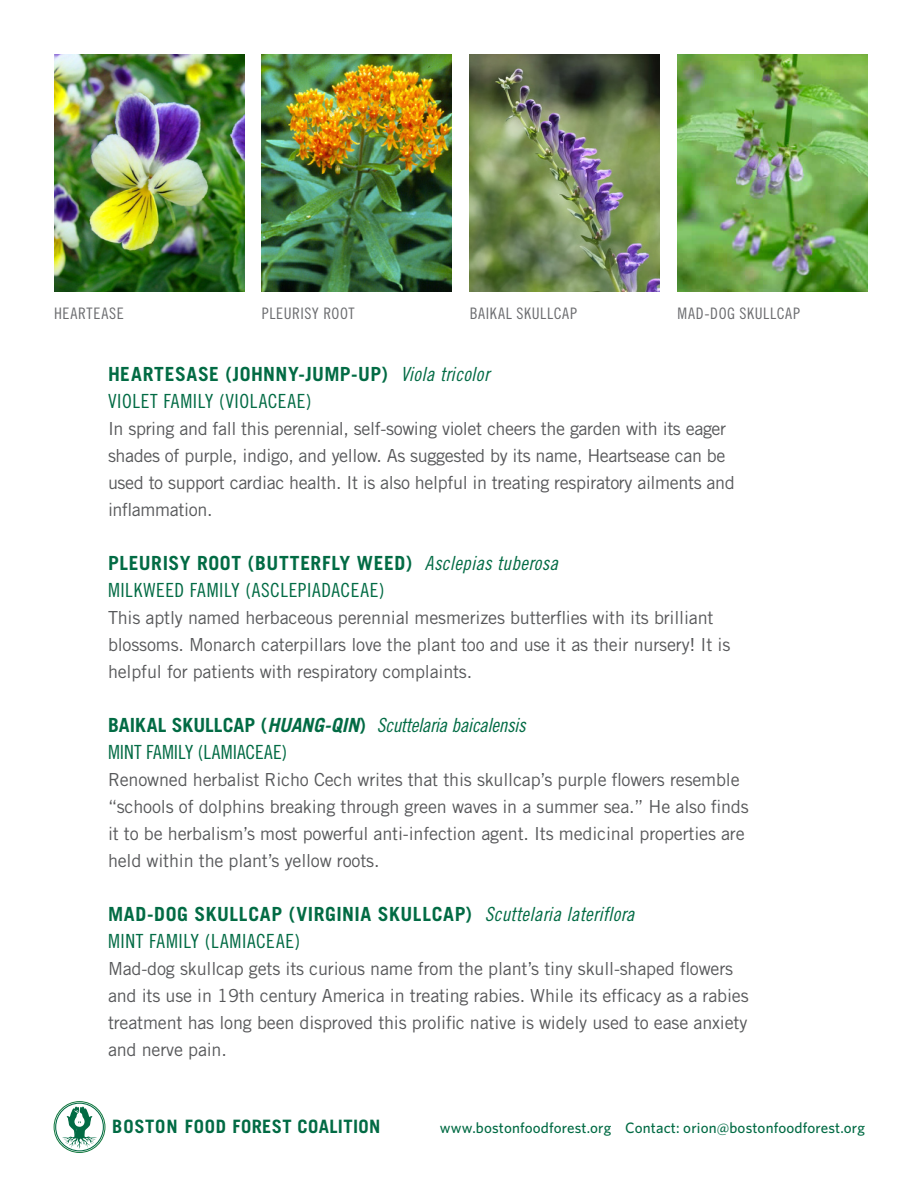
<style>
.page{position:relative;width:918px;height:1188px;background:#fff}
.page>*{position:absolute;margin:0;border:0;box-sizing:border-box;transform-origin:0 0}
.t1{font:700 19.5px/27px "Trade Gothic";letter-spacing:.03em;color:#026b44}
.t2{font:19.5px/27px "Trade Gothic Cond Eighteen";letter-spacing:.025em;color:#026b44}
.t3{font:19.5px "Trade Gothic Cond Eighteen Obl";letter-spacing:-.025em;color:#026b44}
.t4{font:19.5px "Trade Gothic Cond Eighteen";color:#026b44}
.t5{font:700 18.45px "Trade Gothic";letter-spacing:.02em;color:#026b44}
.t6{font:18px/27px "Trade Gothic";letter-spacing:-.01em;color:#57585a}
.t7{font:15.9px "Trade Gothic Cond Eighteen";letter-spacing:.035em;color:#6c6d70}
.t8{font:500 15px "Whitney";letter-spacing:.01em;color:#026b44}
.s1{font-family:"Trade Gothic Cond Eighteen Obl";font-weight:400}
.s2{font-family:"Trade Gothic";font-weight:700}
.s3{font-family:"Trade Gothic Cond Eighteen Obl"}
.s4{font-family:"Trade Gothic";font-weight:700;font-style:italic}
.s5{font-family:"Trade Gothic Cond Eighteen";font-weight:400}
</style>
<div class="page">
<div style="left:55px;top:1103px;width:49px;height:48px;border:1px solid #026b44;border-radius:50%"></div>
<div style="left:54px;top:1101px;width:51px;height:52px;border:1px solid #0f773c;border-radius:50%"></div>
<svg style="left:62px;top:1107px;width:35px;height:42px"></svg>
<img style="left:54px;top:54px;width:190px;height:238px">
<img style="left:262px;top:54px;width:190px;height:238px">
<img style="left:470px;top:54px;width:190px;height:238px">
<img style="left:678px;top:54px;width:190px;height:238px">
<p class="t7" style="left:54px;top:304px;width:71px">HEARTEASE</p>
<p class="t7" style="left:262px;top:304px;width:94px">PLEURISY ROOT</p>
<p class="t7" style="left:470px;top:304px;width:109px">BAIKAL SKULLCAP</p>
<p class="t7" style="left:678px;top:304px;width:124px">MAD-DOG SKULLCAP</p>
<p class="t1" style="left:108px;top:360px;width:383px">HEARTESASE (JOHNNY-JUMP-UP) <span class="s1">Viola tricolor</span></p>
<p class="t2" style="left:108px;top:387px;width:205px">VIOLET FAMILY (VIOLACEAE)</p>
<p class="t6" style="left:108px;top:415px;width:628px">In spring and fall this perennial, self-sowing violet cheers the garden with its eager shades of purple, indigo, and yellow. As suggested by its name, Heartsease can be used to support cardiac health. It is also helpful in treating respiratory ailments and inflammation.</p>
<p class="t2" style="left:108px;top:549px;width:452px"><span class="s2">PLEURISY ROOT (BUTTERFLY WEED)</span> <span class="s3">Asclepias tuberosa<br></span>MILKWEED FAMILY (ASCLEPIADACEAE)</p>
<p class="t6" style="left:108px;top:604px;width:624px">This aptly named herbaceous perennial mesmerizes butterflies with its brilliant blossoms. Monarch caterpillars love the plant too and use it as their nursery! It is helpful for patients with respiratory complaints.</p>
<p class="t3" style="left:108px;top:713px;width:419px"><span class="s2">BAIKAL SKULLCAP (</span><span class="s4">HUANG-QIN</span><span class="s2">)</span> Scuttelaria baicalensis</p>
<p class="t4" style="left:108px;top:740px;width:181px">MINT FAMILY (LAMIACEAE)</p>
<p class="t6" style="left:108px;top:766px;width:642px">Renowned herbalist Richo Cech writes that this skullcap’s purple flowers resemble “schools of dolphins breaking through green waves in a summer sea.” He also finds it to be herbalism’s most powerful anti-infection agent. Its medicinal properties are held within the plant’s yellow roots.</p>
<p class="t1" style="left:108px;top:900px;width:528px">MAD-DOG SKULLCAP (VIRGINIA SKULLCAP) <span class="s1">Scuttelaria lateriflora<br></span><span class="s5">MINT FAMILY (LAMIACEAE)</span></p>
<p class="t6" style="left:108px;top:955px;width:642px">Mad-dog skullcap gets its curious name from the plant’s tiny skull-shaped flowers and its use in 19th century America in treating rabies. While its efficacy as a rabies treatment has long been disproved this prolific native is widely used to ease anxiety and nerve pain.</p>
<p class="t5" style="left:112px;top:1115px;width:270px">BOSTON FOOD FOREST COALITION</p>
<p class="t8" style="left:440px;top:1119px;width:426px">www.bostonfoodforest.org Contact: orion@bostonfoodforest.org</p>
</div>
